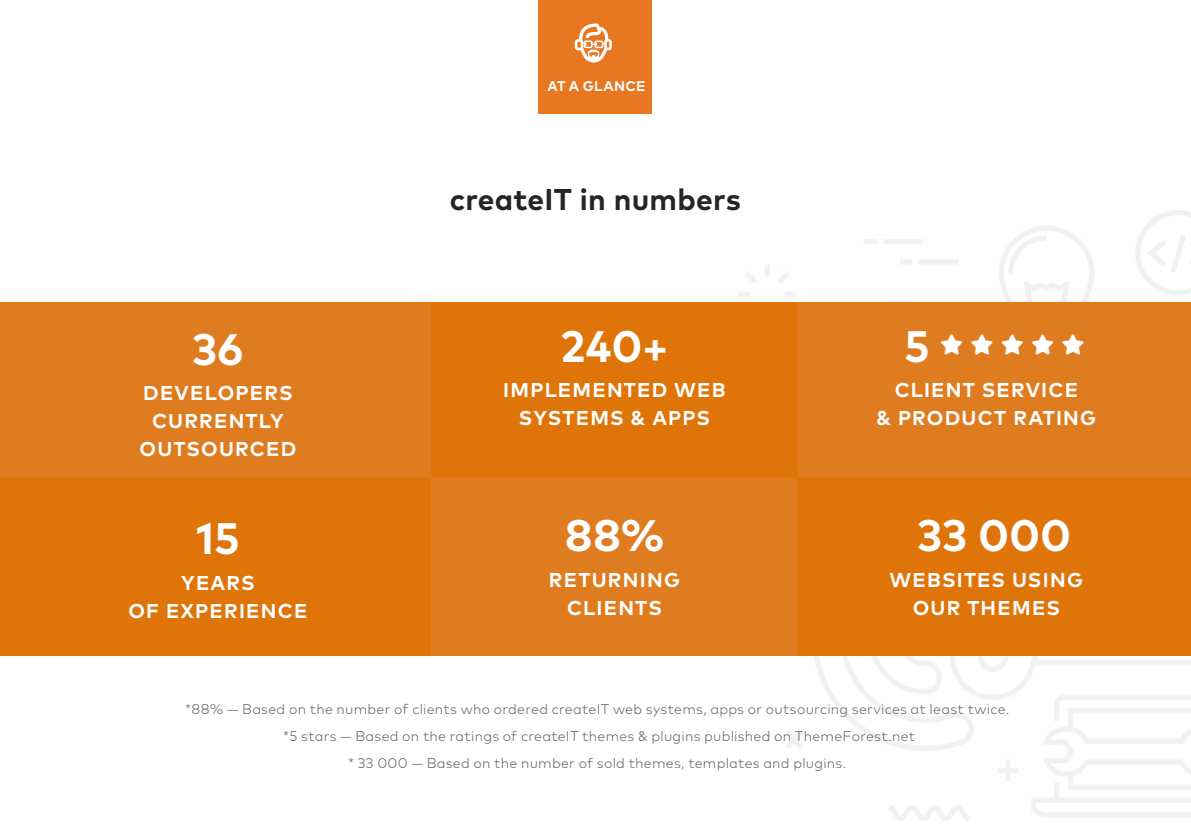
<style>
.page{position:relative;width:1191px;height:840px;background:#fff}
.page>*{position:absolute;margin:0;border:0;box-sizing:border-box;transform-origin:0 0}
.t1{font:700 44px "Mark Pro";color:#fff}
.t2{font:700 30px "Mark Pro";letter-spacing:.005em;color:#252525}
.t3{font:700 20px/28px "Mark Pro";letter-spacing:.06em;color:#fff;text-align:center}
.t4{font:700 18px "Mark Pro";letter-spacing:.065em;color:#fff}
.t5{font:300 14px/27px "Mark Pro";letter-spacing:.02em;color:#666;text-align:center}
.t6{font:700 14px "Mark Pro";letter-spacing:.025em;color:#fff}
</style>
<div class="page">
<img style="left:681px;top:211px;width:510px;height:609px">
<div style="left:782px;top:302px;width:409px;height:183px;background:#df7c1f"></div>
<div style="left:373px;top:477px;width:440px;height:178px;background:#df7c1f"></div>
<div style="left:0;top:302px;width:445px;height:187px;background:#df7c1f"></div>
<div style="left:0;top:477px;width:431px;height:178px;background:#df7409"></div>
<div style="left:431px;top:302px;width:366px;height:175px;background:#df7409"></div>
<div style="left:797px;top:476px;width:394px;height:179px;background:#df7409"></div>
<div style="left:538px;top:0;width:113px;height:113px;background:#e77720"></div>
<svg style="left:575px;top:23px;width:37px;height:39px"></svg>
<p class="t6" style="left:547px;top:75px;width:100px">AT A GLANCE</p>
<h2 class="t2" style="left:450px;top:176px;width:293px">createIT in numbers</h2>
<h1 class="t1" style="left:192px;top:315px;width:53px">36</h1>
<h1 class="t1" style="left:560px;top:312px;width:110px">240+</h1>
<h1 class="t1" style="left:904px;top:312px;width:27px">5</h1>
<h3 class="t3" style="left:140px;top:377px;width:158px">DEVELOPERS<br>CURRENTLY<br>OUTSOURCED</h3>
<h3 class="t3" style="left:503px;top:374px;width:224px">IMPLEMENTED WEB<br>SYSTEMS &amp; APPS</h3>
<p class="t4" style="left:567px;top:414px;width:68px">YEARS</p>
<h3 class="t3" style="left:876px;top:374px;width:221px">CLIENT SERVICE<br>&amp; PRODUCT RATING</h3>
<h1 class="t1" style="left:196px;top:505px;width:45px">15</h1>
<h1 class="t1" style="left:565px;top:502px;width:101px">88%</h1>
<h1 class="t1" style="left:917px;top:502px;width:156px">33 000</h1>
<h3 class="t3" style="left:128px;top:566px;width:180px">YEARS<br>OF EXPERIENCE</h3>
<h3 class="t3" style="left:549px;top:563px;width:132px">RETURNING<br>CLIENTS</h3>
<h3 class="t3" style="left:889px;top:563px;width:195px">WEBSITES USING<br>OUR THEMES</h3>
<p class="t5" style="left:185px;top:693px;width:826px">*88% — Based on the number of clients who ordered createIT web systems, apps or outsourcing services at least twice. *5 stars — Based on the ratings of createIT themes &amp; plugins published on ThemeForest.net<br>* 33 000 — Based on the number of sold themes, templates and plugins.</p>
</div>
